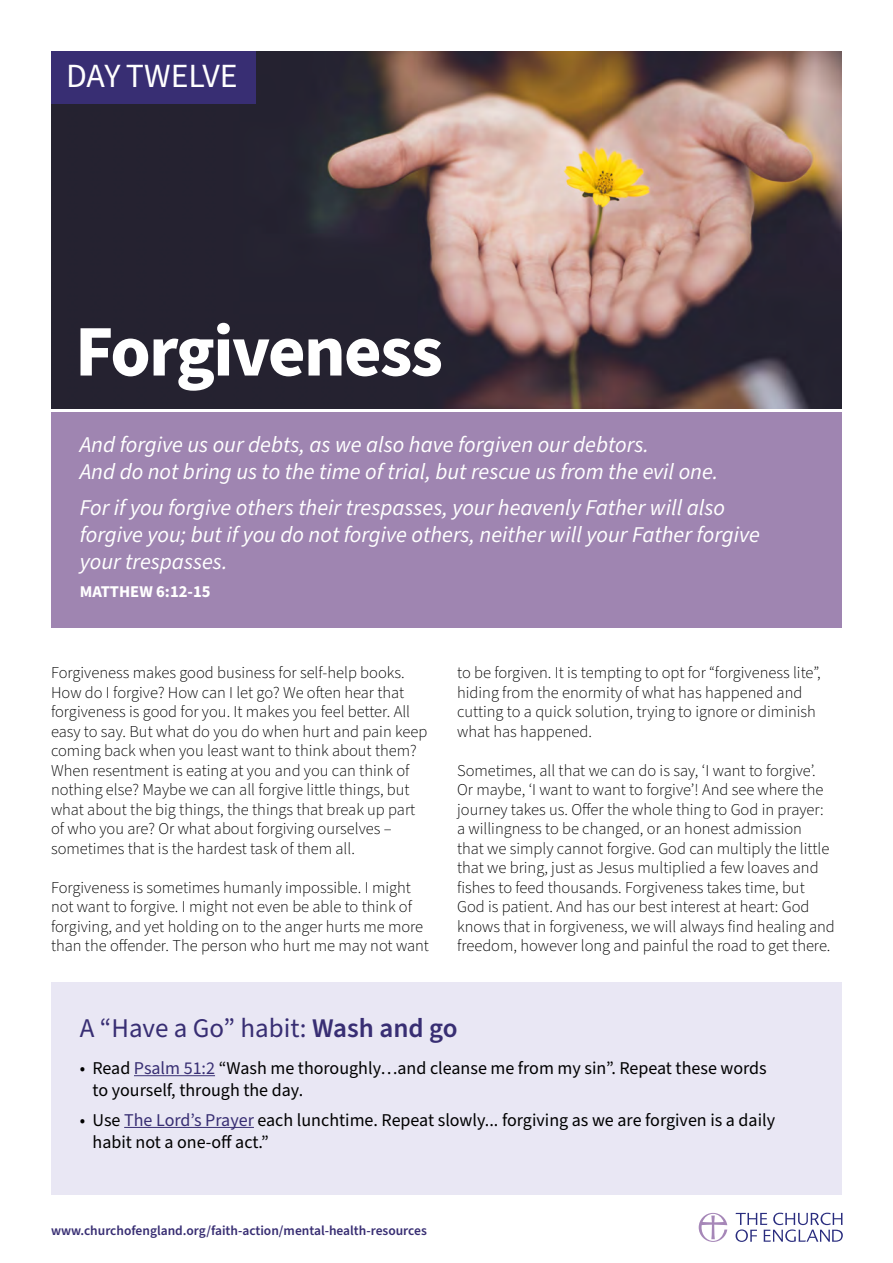
<style>
.page{position:relative;width:893px;height:1263px;background:#fff}
.page>*{position:absolute;margin:0;border:0;box-sizing:border-box;transform-origin:0 0}
.t1{font:700 72.6px "Source Sans Pro";letter-spacing:-.025em;color:#fff}
.t2{font:33.9px "Source Sans Pro";color:#fff}
.t3{font:27px "Source Sans Pro";color:#382e73}
.Intro{font:italic 22.5px/27px "Source Sans Pro";color:#fff}
.t4{font:18px/21.6px "Source Sans Pro";color:#000}
.t5{font:300 16.5px/19.5px "Source Sans Pro";color:#000}
.Intro-2{font:700 16.5px "Source Sans Pro";color:#fff}
.t6{font:600 13.5px "Source Sans Pro";color:#382e73}
.s1{font-weight:600}
.s2{color:#382e73}
</style>
<div class="page">
<svg style="left:735px;top:1213px;width:108px;height:29px"></svg>
<svg style="left:699px;top:1213px;width:28px;height:29px"></svg>
<img style="left:51px;top:51px;width:791px;height:357px">
<div style="left:51px;top:982px;width:791px;height:213px;background:#e9e7f4"></div>
<hr style="left:134px;top:1075px;width:81px;height:1px;background:#382e73">
<hr style="left:124px;top:1127px;width:130px;height:1px;background:#382e73">
<div style="left:51px;top:412px;width:791px;height:216px;background:#9f85b1"></div>
<div style="left:51px;top:51px;width:204px;height:52px;background:#382e73"></div>
<p class="t2" style="left:66px;top:53px;width:173px">DAY TWELVE</p>
<p class="t1" style="left:75px;top:302px;width:369px">Forgiveness</p>
<p class="Intro" style="left:80px;top:432px;width:640px">And forgive us our debts, as we also have forgiven our debtors.<br>And do not bring us to the time of trial, but rescue us from the evil one.</p>
<p class="Intro" style="left:80px;top:495px;width:682px">For if you forgive others their trespasses, your heavenly Father will also forgive you; but if you do not forgive others, neither will your Father forgive your trespasses.</p>
<p class="Intro-2" style="left:80px;top:581px;width:132px">MATTHEW 6:12-15</p>
<p class="t5" style="left:51px;top:663px;width:378px">Forgiveness makes good business for self-help books.<br>How do I forgive? How can I let go? We often hear that forgiveness is good for you. It makes you feel better. All easy to say. But what do you do when hurt and pain keep coming back when you least want to think about them?<br>When resentment is eating at you and you can think of nothing else? Maybe we can all forgive little things, but what about the big things, the things that break up part of who you are? Or what about forgiving ourselves – sometimes that is the hardest task of them all.</p>
<p class="t5" style="left:51px;top:878px;width:380px">Forgiveness is sometimes humanly impossible. I might not want to forgive. I might not even be able to think of forgiving, and yet holding on to the anger hurts me more than the offender. The person who hurt me may not want</p>
<p class="t5" style="left:457px;top:663px;width:365px">to be forgiven. It is tempting to opt for “forgiveness lite”, hiding from the enormity of what has happened and cutting to a quick solution, trying to ignore or diminish what has happened.</p>
<p class="t5" style="left:457px;top:761px;width:379px">Sometimes, all that we can do is say, ‘I want to forgive’.<br>Or maybe, ‘I want to want to forgive’! And see where the journey takes us. Offer the whole thing to God in prayer: a willingness to be changed, or an honest admission<br>that we simply cannot forgive. God can multiply the little that we bring, just as Jesus multiplied a few loaves and fishes to feed thousands. Forgiveness takes time, but God is patient. And has our best interest at heart: God knows that in forgiveness, we will always find healing and freedom, however long and painful the road to get there.</p>
<p class="t3" style="left:80px;top:1010px;width:379px">A “Have a Go” habit: <span class="s1">Wash and go</span></p>
<p class="t4" style="left:93px;top:1058px;width:676px;text-indent:-13px">• Read <span class="s2">Psalm 51:2</span> “Wash me thoroughly…and cleanse me from my sin”. Repeat these words to yourself, through the day.</p>
<p class="t4" style="left:93px;top:1110px;width:684px;text-indent:-13px">• Use <span class="s2">The Lord’s Prayer</span> each lunchtime. Repeat slowly... forgiving as we are forgiven is a daily habit not a one-off act.”</p>
<p class="t6" style="left:51px;top:1221px;width:377px">www.churchofengland.org/faith-action/mental-health-resources</p>
</div>
